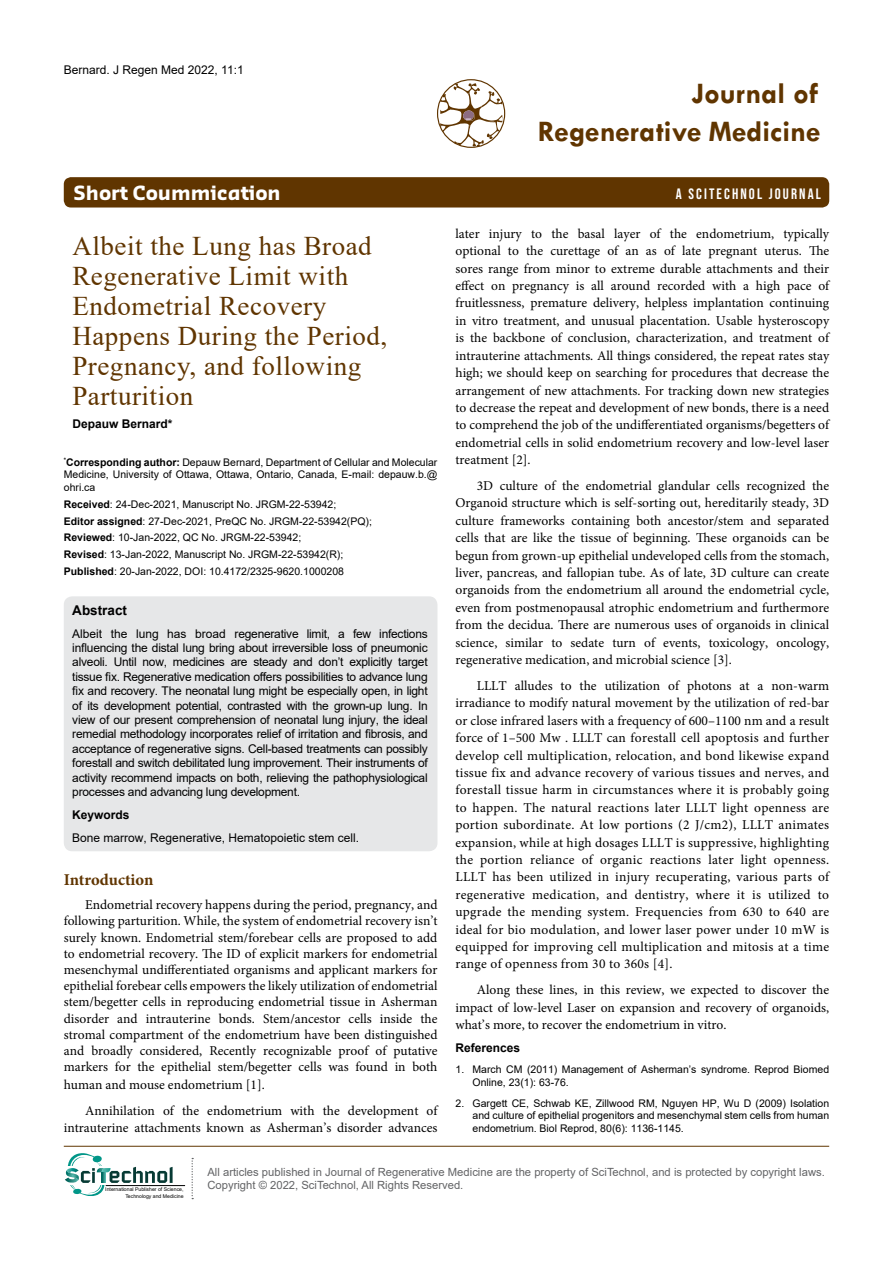
<style>
.page{position:relative;width:893px;height:1263px;background:#fff}
.page>*{position:absolute;margin:0;border:0;box-sizing:border-box;transform-origin:0 0}
.t1{font:700 30px/37.5px "Tw Cen";color:#603500;text-align:right}
.t2{font:27px/30px "Times New Roman";letter-spacing:.02em;color:#603500}
.t3{font:700 19.2px "Sansa";color:#fff}
.t4{font:700 16.5px "Minion Pro";letter-spacing:-.005em;color:#603500}
.t5{font:15px "Bebas Neue";letter-spacing:.14em;color:#fff}
.t6{font:13.5px/17.4px "Minion Pro";color:#000;text-align:justify}
.t7{font:700 13.5px "Arial";color:#000}
.t8{font:12px/14.4px "Arial";color:#000;text-align:justify}
.t9{font:700 12px "Arial";color:#000}
.t10{font:11.25px/13.5px "Arial";color:#636466}
.t11{font:10.5px/12.6px "Arial";color:#000}
.t12{font:5.1px/6.1px "Arial";color:#000;text-align:right}
.s1{font-weight:700}
</style>
<div class="page">
<div style="left:64px;top:177px;width:765px;height:30px;background:#603500;border-radius:7px"></div>
<hr style="left:64px;top:1146px;width:765px;height:1px;background:#603500">
<svg style="left:440px;top:83px;width:63px;height:64px"></svg>
<div style="left:437px;top:79px;width:68px;height:69px;border:1px solid #603500;border-radius:50%"></div>
<hr style="left:106px;top:1185px;width:79px;height:1px;background:#000">
<svg style="left:192px;top:1158px;width:1px;height:41px"></svg>
<svg style="left:65px;top:1153px;width:108px;height:43px"></svg>
<div style="left:64px;top:596px;width:373px;height:255px;background:#e6e7e8;border-radius:9px"></div>
<p class="t8" style="left:64px;top:63px;width:181px">Bernard. J Regen Med 2022, 11:1</p>
<h1 class="t1" style="left:538px;top:74px;width:284px">Journal of<br>Regenerative Medicine</h1>
<h3 class="t3" style="left:74px;top:181px;width:209px">Short Coummication</h3>
<p class="t5" style="left:676px;top:185px;width:147px">A SCITECHNOL JOURNAL</p>
<h2 class="t2" style="left:72px;top:230px;width:316px">Albeit the Lung has Broad<br>Regenerative Limit with<br>Endometrial Recovery<br>Happens During the Period,<br>Pregnancy, and following<br>Parturition</h2>
<p class="t9" style="left:72px;top:415px;width:102px">Depauw Bernard*</p>
<p class="t11" style="left:64px;top:456px;width:375px;text-align:justify"><sup>*</sup><span class="s1">Corresponding author:</span> Depauw Bernard, Department of Cellular and Molecular Medicine, University of Ottawa, Ottawa, Ontario, Canada, E-mail: depauw.b.@ ohri.ca</p>
<p class="t11" style="left:64px;top:495px;width:310px;line-height:16.8px"><span class="s1">Received</span>: 24-Dec-2021, Manuscript No. JRGM-22-53942;<br><span class="s1">Editor assigned</span>: 27-Dec-2021, PreQC No. JRGM-22-53942(PQ); <span class="s1">Reviewed</span>: 10-Jan-2022, QC No. JRGM-22-53942;<br><span class="s1">Revised</span>: 13-Jan-2022, Manuscript No. JRGM-22-53942(R); <span class="s1">Published</span>: 20-Jan-2022, DOI: 10.4172/2325-9620.1000208</p>
<p class="t7" style="left:72px;top:600px;width:56px">Abstract</p>
<p class="t8" style="left:72px;top:626px;width:357px">Albeit the lung has broad regenerative limit, a few infections influencing the distal lung bring about irreversible loss of pneumonic alveoli. Until now, medicines are steady and don’t explicitly target tissue fix. Regenerative medication offers possibilities to advance lung fix and recovery. The neonatal lung might be especially open, in light of its development potential, contrasted with the grown-up lung. In view of our present comprehension of neonatal lung injury, the ideal remedial methodology incorporates relief of irritation and fibrosis, and acceptance of regenerative signs. Cell-based treatments can possibly forestall and switch debilitated lung improvement. Their instruments of activity recommend impacts on both, relieving the pathophysiological processes and advancing lung development.</p>
<p class="t9" style="left:72px;top:806px;width:59px">Keywords</p>
<p class="t8" style="left:72px;top:830px;width:288px">Bone marrow, Regenerative, Hematopoietic stem cell.</p>
<p class="t4" style="left:64px;top:868px;width:91px">Introduction</p>
<p class="t6" style="left:64px;top:897px;width:375px;line-height:16.4px;text-indent:21px">Endometrial recovery happens during the period, pregnancy, and following parturition. While, the system of endometrial recovery isn’t surely known. Endometrial stem/forebear cells are proposed to add to endometrial recovery. The ID of explicit markers for endometrial mesenchymal undifferentiated organisms and applicant markers for epithelial forebear cells empowers the likely utilization of endometrial stem/begetter cells in reproducing endometrial tissue in Asherman disorder and intrauterine bonds. Stem/ancestor cells inside the stromal compartment of the endometrium have been distinguished and broadly considered, Recently recognizable proof of putative markers for the epithelial stem/begetter cells was found in both human and mouse endometrium [1].</p>
<p class="t6" style="left:64px;top:1101px;width:375px;text-align:right">Annihilation of the endometrium with the development of intrauterine attachments known as Asherman’s disorder advances</p>
<p class="t6" style="left:455px;top:225px;width:375px">later injury to the basal layer of the endometrium, typically optional to the curettage of an as of late pregnant uterus. The sores range from minor to extreme durable attachments and their effect on pregnancy is all around recorded with a high pace of fruitlessness, premature delivery, helpless implantation continuing in vitro treatment, and unusual placentation. Usable hysteroscopy is the backbone of conclusion, characterization, and treatment of intrauterine attachments. All things considered, the repeat rates stay high; we should keep on searching for procedures that decrease the arrangement of new attachments. For tracking down new strategies to decrease the repeat and development of new bonds, there is a need to comprehend the job of the undifferentiated organisms/begetters of endometrial cells in solid endometrium recovery and low-level laser treatment [2].</p>
<p class="t6" style="left:455px;top:477px;width:375px;text-indent:21px">3D culture of the endometrial glandular cells recognized the Organoid structure which is self-sorting out, hereditarily steady, 3D culture frameworks containing both ancestor/stem and separated cells that are like the tissue of beginning. These organoids can be begun from grown-up epithelial undeveloped cells from the stomach, liver, pancreas, and fallopian tube. As of late, 3D culture can create organoids from the endometrium all around the endometrial cycle, even from postmenopausal atrophic endometrium and furthermore from the decidua. There are numerous uses of organoids in clinical science, similar to sedate turn of events, toxicology, oncology, regenerative medication, and microbial science [3].</p>
<p class="t6" style="left:455px;top:677px;width:375px;text-indent:21px">LLLT alludes to the utilization of photons at a non-warm irradiance to modify natural movement by the utilization of red-bar or close infrared lasers with a frequency of 600–1100 nm and a result force of 1–500 Mw . LLLT can forestall cell apoptosis and further develop cell multiplication, relocation, and bond likewise expand tissue fix and advance recovery of various tissues and nerves, and forestall tissue harm in circumstances where it is probably going to happen. The natural reactions later LLLT light openness are portion subordinate. At low portions (2 J/cm2), LLLT animates expansion, while at high dosages LLLT is suppressive, highlighting the portion reliance of organic reactions later light openness.<br>LLLT has been utilized in injury recuperating, various parts of regenerative medication, and dentistry, where it is utilized to upgrade the mending system. Frequencies from 630 to 640 are ideal for bio modulation, and lower laser power under 10 mW is equipped for improving cell multiplication and mitosis at a time range of openness from 30 to 360s [4].</p>
<p class="t6" style="left:455px;top:981px;width:375px;text-indent:21px">Along these lines, in this review, we expected to discover the impact of low-level Laser on expansion and recovery of organoids, what’s more, to recover the endometrium in vitro.</p>
<p class="t9" style="left:455px;top:1039px;width:66px">References</p>
<p class="t11" style="left:472px;top:1063px;width:358px;text-indent:-17px">1. March CM (2011) Management of Asherman’s syndrome. Reprod Biomed<br>Online, 23(1): 63-76.</p>
<p class="t11" style="left:472px;top:1097px;width:358px;text-align:justify;text-indent:-17px">2. Gargett CE, Schwab KE, Zillwood RM, Nguyen HP, Wu D (2009) Isolation and culture of epithelial progenitors and mesenchymal stem cells from human endometrium. Biol Reprod, 80(6): 1136-1145.</p>
<p class="t12" style="left:105px;top:1186px;width:80px">International Publisher of Science,<br>Technology and Medicine</p>
<p class="t10" style="left:207px;top:1165px;width:619px">All articles published in Journal of Regenerative Medicine are the property of SciTechnol, and is protected by copyright laws.<br>Copyright © 2022, SciTechnol, All Rights Reserved.</p>
</div>
